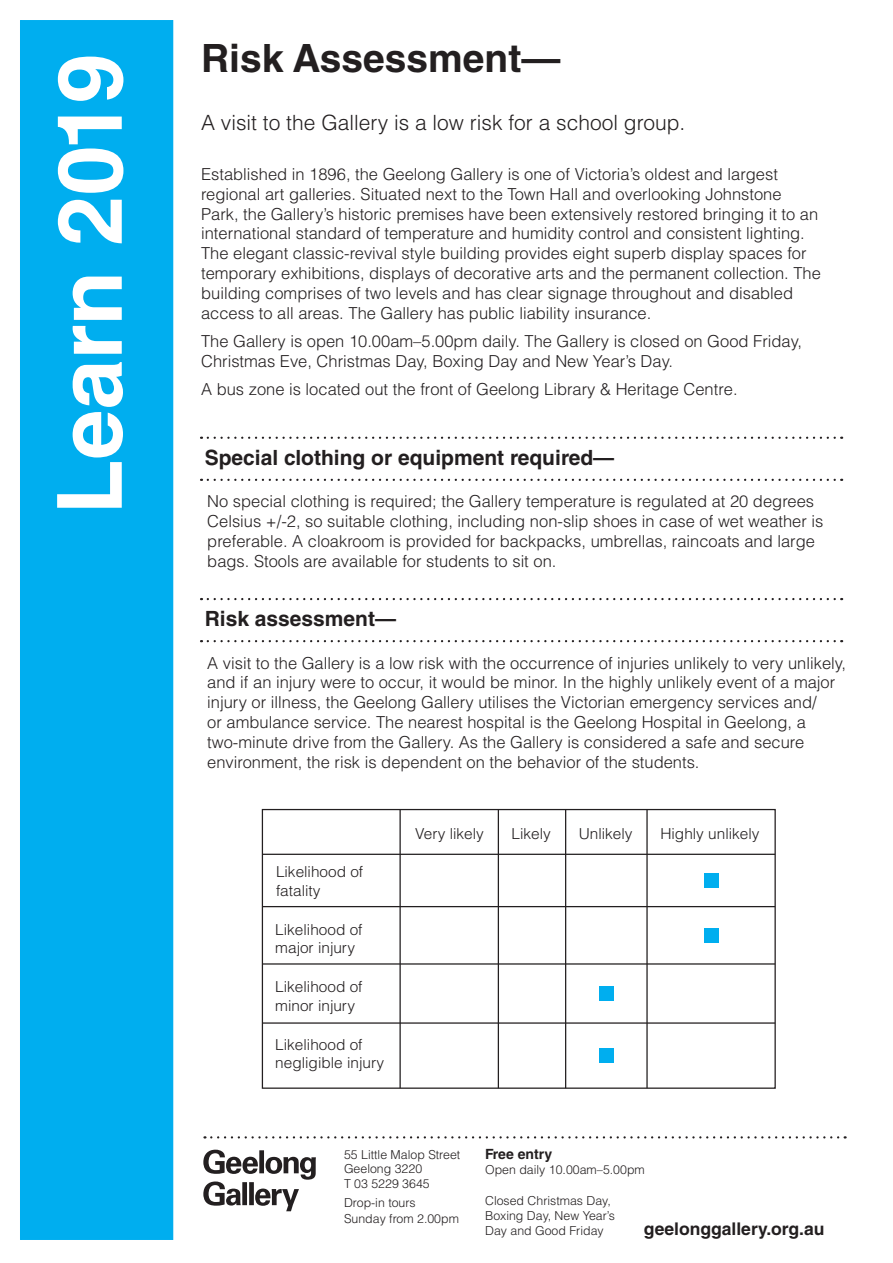
<style>
.page{position:relative;width:893px;height:1263px;background:#fff}
.page>*{position:absolute;margin:0;border:0;box-sizing:border-box;transform-origin:0 0}
.t1{font:700 90px "Helvetica LT Std";color:#fff}
.t2{font:700 39px "Helvetica LT Std";color:#231f20}
.t3{font:700 21px "Helvetica LT Std";color:#231f20}
.t4{font:300 21px "Helvetica LT Std";color:#231f20}
.t5{font:700 17.55px "Helvetica LT Std";color:#231f20}
.t6{font:300 16.5px/19.8px "Helvetica LT Std";color:#231f20}
.t7{font:300 15.15px/18.1px "Helvetica LT Std";color:#231f20}
.t8{font:700 14.1px "Helvetica LT Std";color:#231f20}
.t9{font:300 12.3px/14.9px "Helvetica LT Std";color:#231f20}
</style>
<div class="page">
<div style="left:20px;top:20px;width:153px;height:1220px;background:#00aeef"></div>
<svg style="left:203px;top:1150px;width:113px;height:61px"></svg>
<svg style="left:208px;top:437px;width:634px;height:2px"></svg>
<svg style="left:208px;top:479px;width:634px;height:2px"></svg>
<svg style="left:208px;top:598px;width:634px;height:2px"></svg>
<svg style="left:208px;top:640px;width:634px;height:2px"></svg>
<div style="left:262px;top:809px;width:514px;height:280px;border:1px solid #231f20"></div>
<hr style="left:399px;top:809px;width:2px;height:279px;background:#231f20">
<hr style="left:498px;top:809px;width:1px;height:279px;background:#231f20">
<hr style="left:565px;top:809px;width:1px;height:279px;background:#231f20">
<hr style="left:646px;top:809px;width:2px;height:279px;background:#231f20">
<hr style="left:262px;top:906px;width:513px;height:1px;background:#231f20">
<hr style="left:263px;top:963px;width:512px;height:1px;background:#231f20">
<hr style="left:263px;top:1022px;width:512px;height:2px;background:#231f20">
<hr style="left:263px;top:854px;width:512px;height:1px;background:#231f20">
<div style="left:599px;top:1048px;width:15px;height:15px;background:#00aeef"></div>
<div style="left:599px;top:986px;width:15px;height:15px;background:#00aeef"></div>
<div style="left:704px;top:928px;width:14px;height:14px;background:#00aeef"></div>
<div style="left:704px;top:873px;width:14px;height:14px;background:#00aeef"></div>
<svg style="left:211px;top:1136px;width:635px;height:2px"></svg>
<h1 class="t1" style="left:35px;top:515px;width:462px;rotate:-90deg">Learn 2019</h1>
<h2 class="t2" style="left:201px;top:34px;width:361px">Risk Assessment—</h2>
<p class="t4" style="left:201px;top:109px;width:486px">A visit to the Gallery is a low risk for a school group.</p>
<p class="t6" style="left:201px;top:164px;width:621px">Established in 1896, the Geelong Gallery is one of Victoria’s oldest and largest regional art galleries. Situated next to the Town Hall and overlooking Johnstone Park, the Gallery’s historic premises have been extensively restored bringing it to an international standard of temperature and humidity control and consistent lighting.<br>The elegant classic-revival style building provides eight superb display spaces for temporary exhibitions, displays of decorative arts and the permanent collection. The building comprises of two levels and has clear signage throughout and disabled access to all areas. The Gallery has public liability insurance.</p>
<p class="t6" style="left:201px;top:331px;width:602px">The Gallery is open 10.00am–5.00pm daily. The Gallery is closed on Good Friday,<br>Christmas Eve, Christmas Day, Boxing Day and New Year’s Day.</p>
<p class="t6" style="left:201px;top:379px;width:538px">A bus zone is located out the front of Geelong Library &amp; Heritage Centre.</p>
<p class="t3" style="left:205px;top:444px;width:411px">Special clothing or equipment required—</p>
<p class="t6" style="left:207px;top:491px;width:618px">No special clothing is required; the Gallery temperature is regulated at 20 degrees Celsius +/-2, so suitable clothing, including non-slip shoes in case of wet weather is preferable. A cloakroom is provided for backpacks, umbrellas, raincoats and large bags. Stools are available for students to sit on.</p>
<p class="t3" style="left:205px;top:606px;width:193px">Risk assessment—</p>
<p class="t6" style="left:207px;top:653px;width:640px">A visit to the Gallery is a low risk with the occurrence of injuries unlikely to very unlikely, and if an injury were to occur, it would be minor. In the highly unlikely event of a major injury or illness, the Geelong Gallery utilises the Victorian emergency services and/<br>or ambulance service. The nearest hospital is the Geelong Hospital in Geelong, a two-minute drive from the Gallery. As the Gallery is considered a safe and secure environment, the risk is dependent on the behavior of the students.</p>
<p class="t7" style="left:276px;top:863px;width:89px">Likelihood of fatality</p>
<p class="t7" style="left:275px;top:920px;width:89px">Likelihood of major injury</p>
<p class="t7" style="left:275px;top:978px;width:89px">Likelihood of minor injury</p>
<p class="t7" style="left:275px;top:1035px;width:110px">Likelihood of negligible injury</p>
<p class="t7" style="left:415px;top:824px;width:70px">Very likely</p>
<p class="t7" style="left:511px;top:824px;width:41px">Likely</p>
<p class="t7" style="left:579px;top:824px;width:55px">Unlikely</p>
<p class="t7" style="left:660px;top:824px;width:101px">Highly unlikely</p>
<p class="t9" style="left:344px;top:1146px;width:118px">55 Little Malop Street<br>Geelong 3220<br>T 03 5229 3645</p>
<p class="t9" style="left:344px;top:1195px;width:116px;line-height:16px">Drop-in tours<br>Sunday from 2.00pm</p>
<p class="t8" style="left:485px;top:1145px;width:69px">Free entry</p>
<p class="t9" style="left:485px;top:1161px;width:161px">Open daily 10.00am–5.00pm</p>
<p class="t9" style="left:485px;top:1193px;width:131px">Closed Christmas Day,<br>Boxing Day, New Year’s<br>Day and Good Friday</p>
<p class="t5" style="left:644px;top:1218px;width:182px">geelonggallery.org.au</p>
</div>
